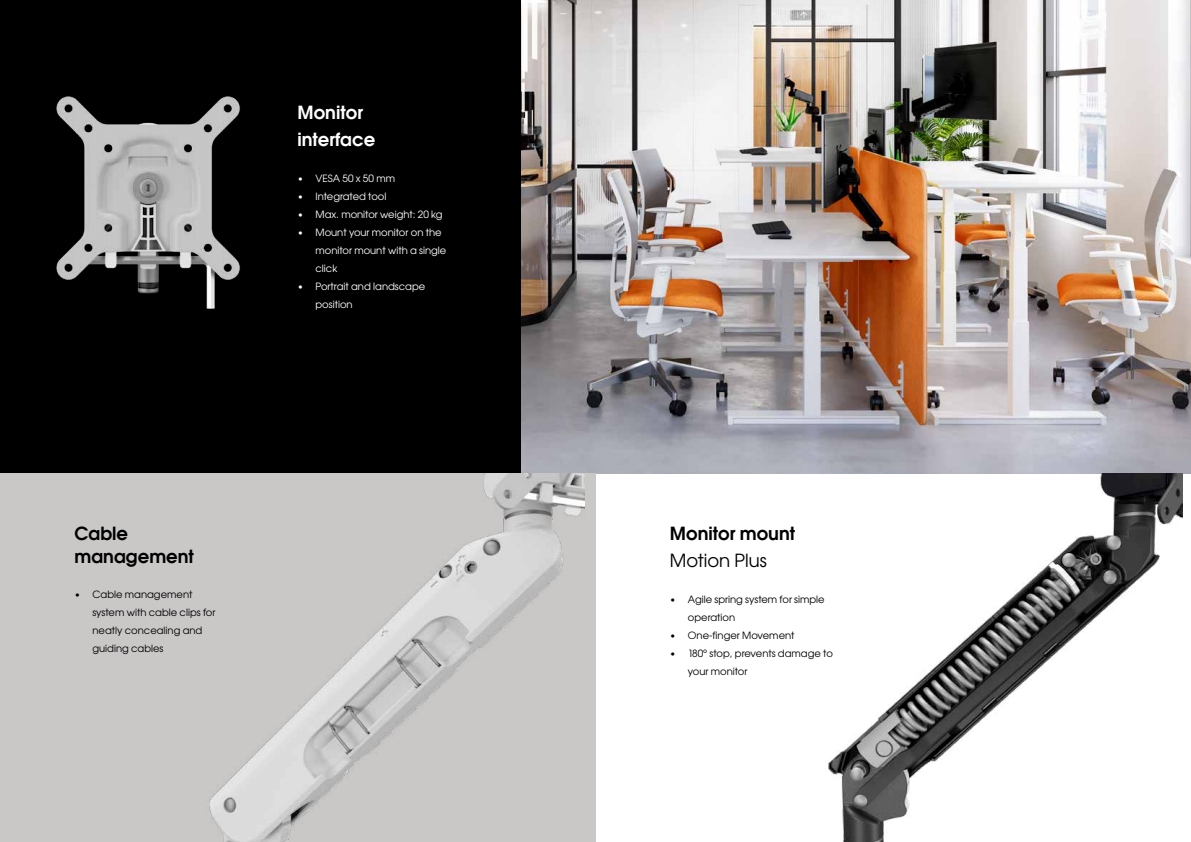
<style>
.page{position:relative;width:1191px;height:842px;background:#fff}
.page>*{position:absolute;margin:0;border:0;box-sizing:border-box;transform-origin:0 0}
.t1{font:18px/23px "Avant Garde Gothic Dm ITC";color:#000}
.t2{font:18px/27.9px "Avant Garde Gothic Dm ITC";color:#fff}
.t3{font:18px "Avant Garde Gothic Bk ITC";color:#000}
.t4{font:10px/17.9px "Avant Garde Gothic Bk ITC";color:#000}
.t5{font:10px/17.9px "Avant Garde Gothic Bk ITC";color:#fff}
</style>
<div class="page">
<div style="left:0;top:0;width:521px;height:474px;background:#000"></div>
<img style="left:521px;top:0;width:670px;height:474px">
<img style="left:827px;top:474px;width:355px;height:368px">
<img style="left:56px;top:96px;width:184px;height:213px">
<div style="left:0;top:474px;width:595px;height:368px;background:#cac7c7"></div>
<img style="left:209px;top:474px;width:375px;height:368px">
<h1 class="t2" style="left:297px;top:98px;width:79px">Monitor interface</h1>
<p class="t5" style="left:297px;top:170px;width:99px">• VESA 50 x 50 mm</p>
<p class="t5" style="left:297px;top:188px;width:90px">• Integrated tool</p>
<p class="t5" style="left:297px;top:205px;width:147px">• Max. monitor weight: 20 kg</p>
<p class="t5" style="left:315px;top:223px;width:132px;text-indent:-18px">• Mount your monitor on the monitor mount with a single click</p>
<p class="t5" style="left:315px;top:277px;width:111px;text-indent:-18px">• Portrait and landscape position</p>
<h1 class="t1" style="left:74px;top:521px;width:121px">Cable management</h1>
<p class="t4" style="left:92px;top:586px;width:124px;text-indent:-18px">• Cable management system with cable clips for neatly concealing and guiding cables</p>
<h1 class="t1" style="left:670px;top:521px;width:127px">Monitor mount</h1>
<h1 class="t3" style="left:670px;top:550px;width:98px">Motion Plus</h1>
<p class="t4" style="left:688px;top:591px;width:138px;text-indent:-18px">• Agile spring system for simple operation</p>
<p class="t4" style="left:670px;top:626px;width:126px">• One-finger Movement</p>
<p class="t4" style="left:688px;top:644px;width:146px;text-indent:-18px">• 180° stop, prevents damage to your monitor</p>
</div>
